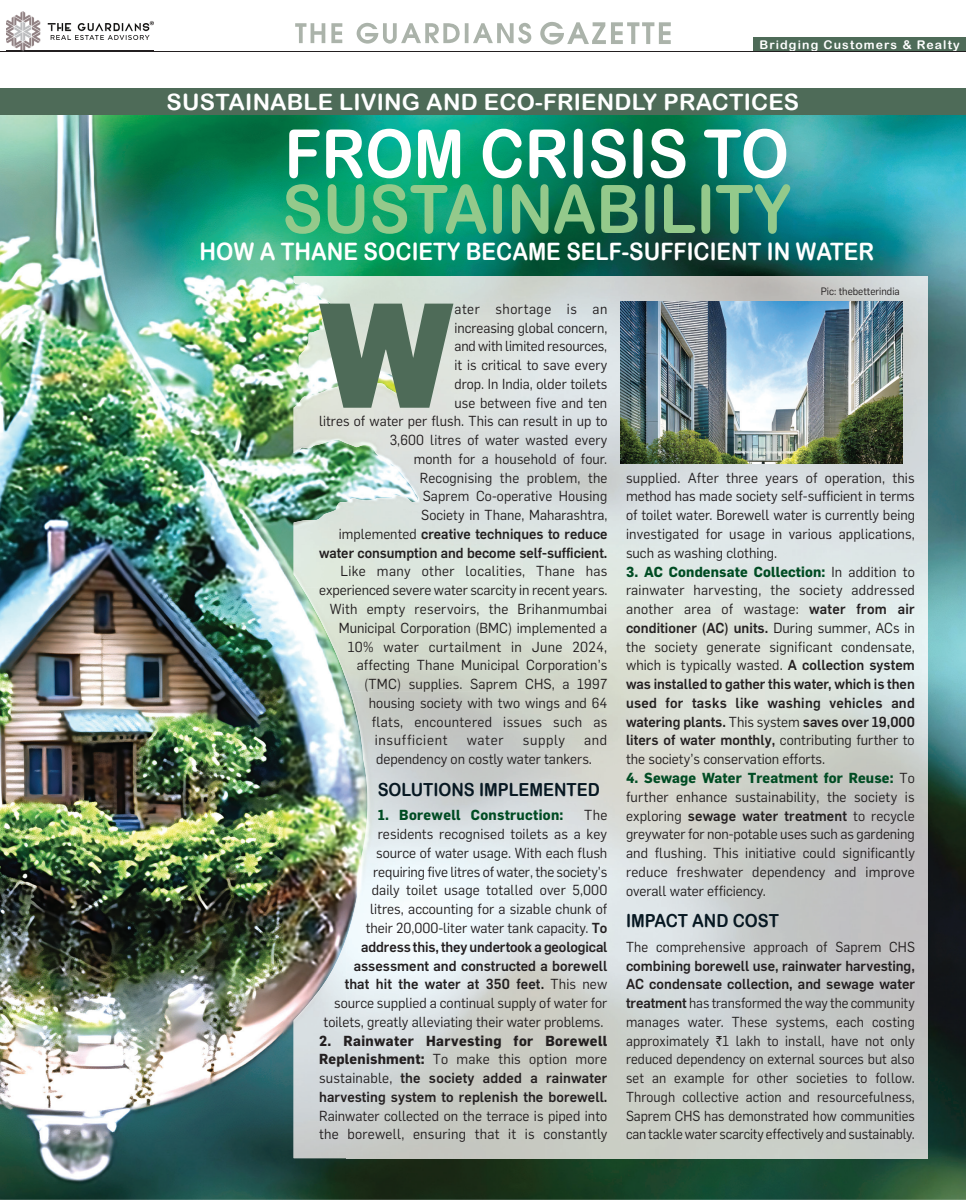
<style>
.page{position:relative;width:966px;height:1200px;background:#fff}
.page>*{position:absolute;margin:0;border:0;box-sizing:border-box;transform-origin:0 0}
.t1{font:900 145.8px "Flama";color:#4e6b58;scale:.95 1}
.t2{font:66.9px "Arial Rounded MT Bold";color:#94c98b;scale:.91 1}
.t3{font:66.9px "Arial Rounded MT Bold";color:#fff;scale:.91 1}
.t4{font:24px "Arial Rounded MT Bold";color:#fff;scale:.91 1}
.t5{font:22.5px "Arial Rounded MT Bold";letter-spacing:.01em;color:#fff}
.t6{font:18px "Arial Rounded MT Bold";color:#071822;scale:.91 1}
.t7{font:14.25px/18.8px "Flama";letter-spacing:.005em;color:#231f20;text-align:justify;scale:.96 1}
.t8{font:14.25px/18.8px "Flama";letter-spacing:.005em;color:#231f20;text-align:justify;scale:.93 1}
.t9{font:14.25px/18.8px "Flama";letter-spacing:.005em;color:#231f20;text-align:right;scale:.95 1}
.t10{font:500 14.25px/18.8px "Flama";letter-spacing:.005em;color:#231f20;text-align:justify;scale:.96 1}
.t11{font:14.25px "Flama";letter-spacing:.025em;color:#231f20;scale:.96 1}
.t12{font:700 14.25px "Flama";letter-spacing:.025em;color:#004c23;scale:.96 1}
.t13{font:14.25px "Flama";letter-spacing:.05em;color:#231f20;scale:.96 1}
.t14{font:12px "Arial Rounded MT Bold";letter-spacing:.09em;color:#fff}
.t15{font:10.5px "Flama";color:#231f20;scale:.96 1}
.s1{font-weight:500}
.s2{font-weight:700}
.s3{font-weight:400}
.s4{font-weight:700;color:#004c23}
.s5{font-family:"Rupee"}
</style>
<div class="page">
<img style="left:0;top:115px;width:965px;height:1084px">
<div style="left:753px;top:37px;width:212px;height:15px;background:#4e6b58"></div>
<svg style="left:295px;top:23px;width:236px;height:21px"></svg>
<svg style="left:540px;top:22px;width:130px;height:23px"></svg>
<hr style="left:0;top:51px;width:965px;height:1px;background:#231f20">
<img style="left:6px;top:12px;width:147px;height:40px">
<div style="left:0;top:89px;width:965px;height:26px;background:#4e6b58"></div>
<img style="left:293px;top:276px;width:634px;height:311px">
<img style="left:302px;top:587px;width:255px;height:104px">
<img style="left:557px;top:587px;width:370px;height:570px">
<img style="left:350px;top:691px;width:154px;height:155px">
<img style="left:504px;top:691px;width:54px;height:466px">
<img style="left:346px;top:846px;width:159px;height:311px">
<img style="left:293px;top:937px;width:53px;height:220px">
<img style="left:620px;top:301px;width:281px;height:163px">
<p class="t14" style="left:759px;top:38px;width:202px">Bridging Customers &amp; Realty</p>
<h3 class="t5" style="left:167px;top:89px;width:634px">SUSTAINABLE LIVING AND ECO-FRIENDLY PRACTICES</h3>
<h2 class="t3" style="left:284px;top:114px;width:555px">FROM CRISIS TO</h2>
<h2 class="t2" style="left:282px;top:170px;width:561px">SUSTAINABILITY</h2>
<h3 class="t4" style="left:199px;top:237px;width:742px">HOW A THANE SOCIETY BECAME SELF-SUFFICIENT IN WATER</h3>
<p class="t9" style="left:319px;top:299px;width:305px">ater shortage is an<br>increasing global concern,<br>and with limited resources,<br>it is critical to save every<br>drop. In India, older toilets<br>use between five and ten<br>litres of water per flush. This can result in up to<br>3,600 litres of water wasted every<br>month for a household of four.<br>Recognising the problem, the<br>Saprem Co-operative Housing<br>Society in Thane, Maharashtra,<br>implemented <span class="s1">creative techniques to reduce water consumption and become self-sufficient.</span></p>
<p class="t11" style="left:340px;top:563px;width:279px">Like many other localities, Thane has</p>
<p class="t7" style="left:319px;top:580px;width:302px">experienced severe water scarcity in recent years.</p>
<p class="t7" style="left:329px;top:599px;width:290px">With empty reservoirs, the Brihanmumbai</p>
<p class="t7" style="left:338px;top:618px;width:281px">Municipal Corporation (BMC) implemented a</p>
<p class="t7" style="left:347px;top:636px;width:272px">10% water curtailment in June 2024,</p>
<p class="t7" style="left:356px;top:655px;width:263px">affecting Thane Municipal Corporation’s</p>
<p class="t7" style="left:364px;top:674px;width:255px">(TMC) supplies. Saprem CHS, a 1997</p>
<p class="t7" style="left:368px;top:693px;width:250px">housing society with two wings and 64</p>
<p class="t11" style="left:371px;top:713px;width:247px">flats, encountered issues such as</p>
<p class="t13" style="left:374px;top:731px;width:77px">insufficient</p>
<p class="t7" style="left:466px;top:730px;width:40px">water</p>
<p class="t7" style="left:522px;top:730px;width:46px">supply</p>
<h1 class="t1" style="left:318px;top:263px;width:145px">W</h1>
<p class="t7" style="left:376px;top:730px;width:242px;text-indent:208px">and dependency on costly water tankers.</p>
<p class="t6" style="left:377px;top:778px;width:246px">SOLUTIONS IMPLEMENTED</p>
<p class="t12" style="left:377px;top:806px;width:195px">1. Borewell Construction:</p>
<p class="t7" style="left:323px;top:805px;width:297px;text-align:right">The<br>residents recognised toilets as a key<br>source of water usage. With each flush requiring five litres of water, the society’s<br>daily toilet usage totalled over 5,000<br>litres, accounting for a sizable chunk of<br>their 20,000-liter water tank capacity. <span class="s1">To address this, they undertook a geological assessment and constructed a borewell<br>that hit the water at 350 feet.</span> This new source supplied a continual supply of water for toilets, greatly alleviating their water problems.</p>
<p class="t10" style="left:319px;top:1030px;width:302px"><span class="s2">2. Rainwater Harvesting for Borewell Replenishment:</span> <span class="s3">To make this option more sustainable,</span> the society added a rainwater harvesting system to replenish the borewell.</p>
<p class="t7" style="left:319px;top:1105px;width:302px">Rainwater collected on the terrace is piped into the borewell, ensuring that it is constantly</p>
<p class="t15" style="left:820px;top:285px;width:84px">Pic: thebetterindia</p>
<p class="t7" style="left:626px;top:468px;width:302px">supplied. After three years of operation, this method has made society self-sufficient in terms of toilet water. Borewell water is currently being investigated for usage in various applications, such as washing clothing.</p>
<p class="t7" style="left:626px;top:561px;width:302px"><span class="s4">3. AC Condensate Collection:</span> In addition to rainwater harvesting, the society addressed another area of wastage: <span class="s1">water from air conditioner (AC) units.</span> During summer, ACs in the society generate significant condensate, which is typically wasted. <span class="s1">A collection system was installed to gather this water, which is then used for tasks like washing vehicles and watering plants.</span> This system <span class="s1">saves over 19,000 liters of water monthly,</span> contributing further to the society’s conservation efforts.</p>
<p class="t7" style="left:626px;top:768px;width:302px"><span class="s4">4. Sewage Water Treatment for Reuse:</span> To further enhance sustainability, the society is exploring <span class="s1">sewage water treatment</span> to recycle greywater for non-potable uses such as gardening and flushing. This initiative could significantly reduce freshwater dependency and improve overall water efficiency.</p>
<p class="t6" style="left:626px;top:909px;width:169px">IMPACT AND COST</p>
<p class="t8" style="left:626px;top:936px;width:312px">The comprehensive approach of Saprem CHS</p>
<p class="t8" style="left:626px;top:955px;width:312px"><span class="s1">combining borewell use, rainwater harvesting, AC condensate collection, and sewage water treatment</span> has transformed the way the community manages water. These systems, each costing approximately <span class="s5">`</span>1 lakh to install, have not only reduced dependency on external sources but also set an example for other societies to follow.<br>Through collective action and resourcefulness, Saprem CHS has demonstrated how communities can tackle water scarcity effectively and sustainably.</p>
</div>
